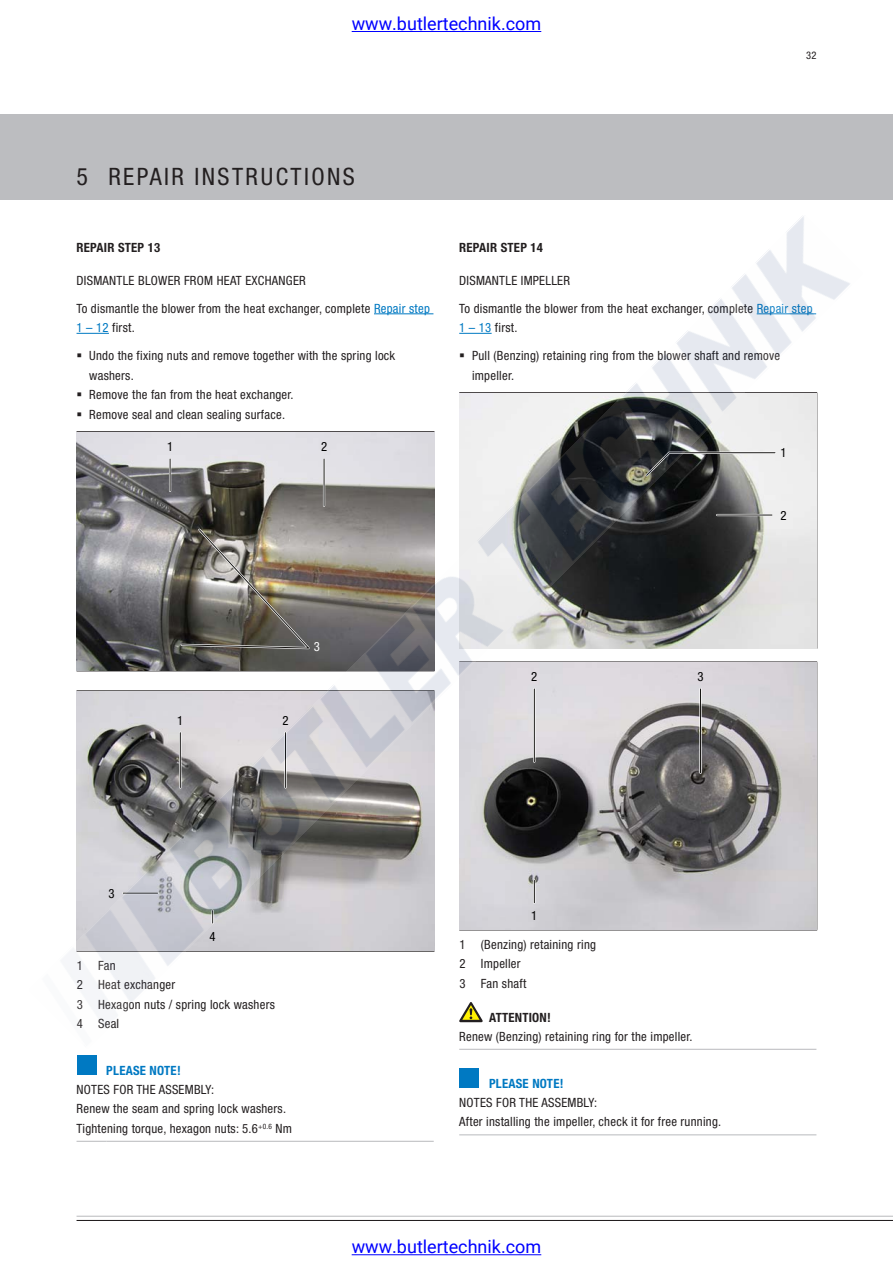
<style>
.page{position:relative;width:893px;height:1263px;background:#fff}
.page>*{position:absolute;margin:0;border:0;box-sizing:border-box;transform-origin:0 0}
.t1{font:condensed 24px "Helvetica Neue";letter-spacing:.1em;color:#231f20}
.t2{font:18px "Roboto";color:#00f}
.t3{font:condensed 12.75px/19.5px "Helvetica Neue";letter-spacing:.02em;color:#231f20}
.t4{font:700 condensed 12.75px "Helvetica Neue";letter-spacing:.02em;color:#231f20}
.t5{font:700 condensed 12.75px "Helvetica Neue";letter-spacing:.02em;color:#0079c2}
.t6{font:condensed 12.75px "Helvetica Neue";color:#000}
.t7{font:condensed 12.75px "Helvetica Neue";color:#fff}
.t8{font:condensed 10.5px "Helvetica Neue";color:#231f20}
.s1{color:#0079c2}
</style>
<div class="page">
<div style="left:0;top:115px;width:893px;height:85px;background:#bcbdc0"></div>
<hr style="left:77px;top:1216px;width:816px;height:1px;background:#bcbdc0">
<hr style="left:77px;top:1220px;width:816px;height:1px;background:#231f20">
<hr style="left:459px;top:1049px;width:30px;height:1px;background:#bcbdc0">
<hr style="left:489px;top:1049px;width:327px;height:1px;background:#bcbdc0">
<hr style="left:459px;top:1134px;width:30px;height:1px;background:#bcbdc0">
<hr style="left:489px;top:1134px;width:327px;height:1px;background:#bcbdc0">
<div style="left:459px;top:1068px;width:20px;height:20px;background:#0079c2"></div>
<svg style="left:77px;top:1141px;width:29px;height:1px"></svg>
<hr style="left:106px;top:1141px;width:328px;height:1px;background:#bcbdc0">
<div style="left:77px;top:1055px;width:20px;height:20px;background:#0079c2"></div>
<img style="left:65px;top:216px;width:785px;height:811px">
<hr style="left:352px;top:31px;width:189px;height:1px;background:#00f">
<hr style="left:352px;top:1254px;width:189px;height:1px;background:#00f">
<svg style="left:460px;top:353px;width:4px;height:4px"></svg>
<svg style="left:78px;top:353px;width:3px;height:4px"></svg>
<svg style="left:78px;top:392px;width:3px;height:4px"></svg>
<svg style="left:78px;top:412px;width:3px;height:4px"></svg>
<h2 class="t2" style="left:352px;top:11px;width:191px">www.butlertechnik.com</h2>
<h1 class="t1" style="left:77px;top:162px;width:280px">5 Repair instructions</h1>
<p class="t8" style="left:806px;top:50px;width:12px">32</p>
<p class="t4" style="left:77px;top:240px;width:85px">REPAIR STEP 13</p>
<p class="t3" style="left:77px;top:270px;width:116px">Dismantle blower from</p>
<p class="t3" style="left:77px;top:266px;width:355px;line-height:28px;text-indent:140px">heat exchanger<br>To dismantle the blower from the heat exchanger, complete <span class="s1">Repair step</span></p>
<p class="t3" style="left:89px;top:313px;width:307px;line-height:28px;text-indent:-13px"><span class="s1">1 – 12</span> first.<br>Undo the fixing nuts and remove together with the spring lock</p>
<p class="t3" style="left:89px;top:365px;width:206px">washers.<br>Remove the fan from the heat exchanger.<br>Remove seal and clean sealing surface.</p>
<p class="t6" style="left:167px;top:439px;width:8px">1</p>
<p class="t6" style="left:321px;top:439px;width:8px">2</p>
<p class="t4" style="left:459px;top:240px;width:85px">REPAIR STEP 14</p>
<p class="t3" style="left:459px;top:266px;width:355px;line-height:28px">Dismantle impeller<br>To dismantle the blower from the heat exchanger, complete <span class="s1">Repair step</span></p>
<p class="t3" style="left:472px;top:313px;width:310px;line-height:28px;text-indent:-13px"><span class="s1">1 – 13</span> first.<br>Pull (Benzing) retaining ring from the blower shaft and remove</p>
<p class="t3" style="left:472px;top:365px;width:44px">impeller.</p>
<p class="t6" style="left:780px;top:445px;width:8px">1</p>
<p class="t6" style="left:780px;top:508px;width:8px">2</p>
<p class="t6" style="left:177px;top:713px;width:8px">1</p>
<p class="t6" style="left:282px;top:713px;width:8px">2</p>
<p class="t7" style="left:314px;top:639px;width:8px">3</p>
<p class="t6" style="left:531px;top:669px;width:8px">2</p>
<p class="t6" style="left:697px;top:669px;width:8px">3</p>
<p class="t6" style="left:109px;top:886px;width:8px">3</p>
<p class="t6" style="left:210px;top:929px;width:8px">4</p>
<p class="t3" style="left:77px;top:955px;width:200px">1 Fan<br>2 Heat exchanger<br>3 Hexagon nuts / spring lock washers<br>4 Seal</p>
<p class="t5" style="left:106px;top:1063px;width:76px">PLEASE NOTE!</p>
<p class="t3" style="left:77px;top:1079px;width:45px">Notes for</p>
<p class="t3" style="left:77px;top:1079px;width:217px;text-indent:60px">the assembly :<br>Renew the seam and spring lock washers.<br>Tightening torque, hexagon nuts: 5.6<sup>+0.6</sup> Nm</p>
<p class="t6" style="left:531px;top:908px;width:8px">1</p>
<p class="t3" style="left:460px;top:934px;width:138px">1 (Benzing) retaining ring<br>2 Impeller<br>3 Fan shaft</p>
<p class="t4" style="left:489px;top:1010px;width:63px">ATTENTION!</p>
<p class="t3" style="left:459px;top:1026px;width:235px">Renew (Benzing) retaining ring for the impeller.</p>
<p class="t5" style="left:489px;top:1076px;width:76px">PLEASE NOTE!</p>
<p class="t3" style="left:459px;top:1092px;width:45px">Notes for</p>
<p class="t3" style="left:459px;top:1092px;width:264px;text-indent:60px">the assembly :<br>After installing the impeller, check it for free running.</p>
<h2 class="t2" style="left:352px;top:1234px;width:191px">www.butlertechnik.com</h2>
</div>
